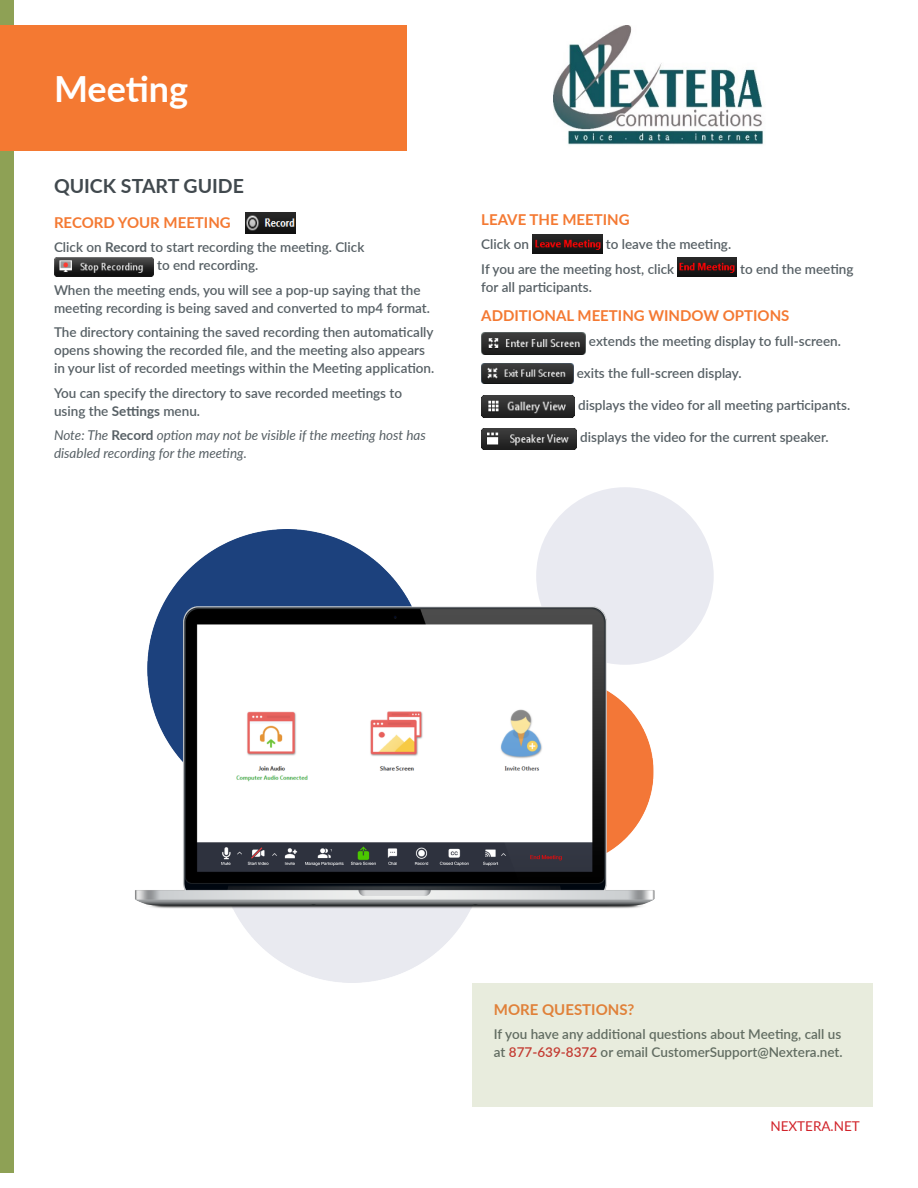
<style>
.page{position:relative;width:918px;height:1188px;background:#fff}
.page>*{position:absolute;margin:0;border:0;box-sizing:border-box;transform-origin:0 0}
.t1{font:700 36px "Lato";letter-spacing:-.005em;color:#fff}
.Sub-heading{font:700 19.5px "Lato";color:#41494e}
.Heading_1{font:700 15px "Lato";color:#f47932}
.Body_Text{font:600 13.5px/18px "Lato";color:#576065}
.Body_Text-2{font:italic 13.5px/18px "Lato";color:#576065}
.Body_Text-3{font:13.5px "Lato";color:#d1232a}
.s1{font-weight:700}
.s2{font-weight:700;font-style:normal}
.s3{color:#d1232a}
</style>
<div class="page">
<img style="left:245px;top:213px;width:50px;height:20px">
<img style="left:54px;top:258px;width:100px;height:18px">
<div style="left:536px;top:487px;width:178px;height:178px;background:#e9eaf1;border-radius:50%"></div>
<img style="left:532px;top:235px;width:71px;height:19px">
<img style="left:678px;top:258px;width:59px;height:19px">
<img style="left:481px;top:332px;width:105px;height:23px">
<img style="left:481px;top:363px;width:92px;height:21px">
<img style="left:481px;top:395px;width:94px;height:22px">
<img style="left:481px;top:429px;width:96px;height:20px">
<div style="left:472px;top:983px;width:401px;height:124px;background:#e8ecdd"></div>
<img style="left:135px;top:529px;width:547px;height:453px">
<div style="left:0;top:0;width:14px;height:1173px;background:#8ea155"></div>
<div style="left:0;top:26px;width:406px;height:125px;background:#f47932"></div>
<img style="left:554px;top:25px;width:210px;height:120px">
<p class="t1" style="left:54px;top:62px;width:136px">Meeting</p>
<p class="Sub-heading" style="left:54px;top:171px;width:192px">QUICK START GUIDE</p>
<p class="Heading_1" style="left:54px;top:211px;width:178px">RECORD YOUR MEETING</p>
<p class="Body_Text" style="left:54px;top:238px;width:312px;text-align:center">Click on <span class="s1">Record</span> to start recording the meeting. Click to end recording.</p>
<p class="Body_Text" style="left:54px;top:280px;width:378px">When the meeting ends, you will see a pop-up saying that the meeting recording is being saved and converted to mp4 format.</p>
<p class="Body_Text" style="left:54px;top:323px;width:382px">The directory containing the saved recording then automatically opens showing the recorded file, and the meeting also appears in your list of recorded meetings within the Meeting application.</p>
<p class="Body_Text" style="left:54px;top:383px;width:350px">You can specify the directory to save recorded meetings to using the <span class="s1">Settings</span> menu.</p>
<p class="Body_Text-2" style="left:54px;top:426px;width:373px">Note: The <span class="s2">Record</span> option may not be visible if the meeting host has disabled recording for the meeting.</p>
<p class="Heading_1" style="left:481px;top:208px;width:150px">LEAVE THE MEETING</p>
<p class="Body_Text" style="left:481px;top:235px;width:49px">Click on</p>
<p class="Body_Text" style="left:606px;top:235px;width:127px">to leave the meeting.</p>
<p class="Body_Text" style="left:481px;top:259px;width:194px">If you are the meeting host, click</p>
<p class="Body_Text" style="left:740px;top:259px;width:115px">to end the meeting</p>
<p class="Body_Text" style="left:481px;top:277px;width:112px">for all participants.</p>
<p class="Heading_1" style="left:481px;top:305px;width:310px">ADDITIONAL MEETING WINDOW OPTIONS</p>
<p class="Body_Text" style="left:589px;top:331px;width:254px">extends the meeting display to full-screen.</p>
<p class="Body_Text" style="left:577px;top:363px;width:166px">exits the full-screen display.</p>
<p class="Body_Text" style="left:578px;top:395px;width:274px">displays the video for all meeting participants.</p>
<p class="Body_Text" style="left:580px;top:427px;width:250px">displays the video for the current speaker.</p>
<p class="Heading_1" style="left:494px;top:998px;width:142px">MORE QUESTIONS?</p>
<p class="Body_Text" style="left:494px;top:1025px;width:350px">If you have any additional questions about Meeting, call us at <span class="s3">877-639-8372</span> or email CustomerSupport@Nextera.net.</p>
<p class="Body_Text-3" style="left:770px;top:1116px;width:91px">NEXTERA.NET</p>
</div>
